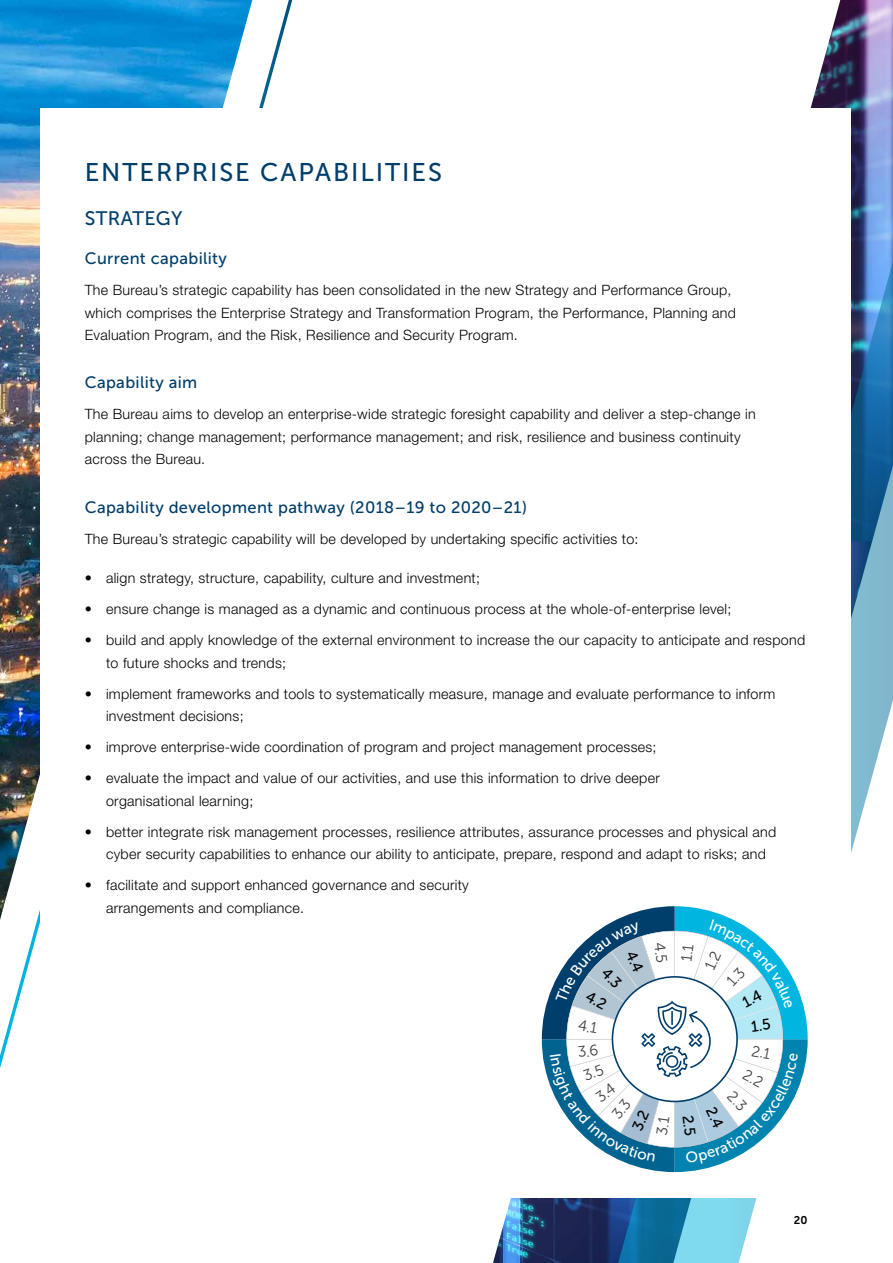
<style>
.page{position:relative;width:893px;height:1263px;background:#fff}
.page>*{position:absolute;margin:0;border:0;box-sizing:border-box;transform-origin:0 0}
.H3_Blue{font:25.5px "Museo Sans 500";letter-spacing:.075em;color:#003e6b}
.H4_Blue{font:19.5px "Museo Sans 500";letter-spacing:.02em;color:#003e6b}
.H5_Blue{font:16.5px "Museo Sans 500";letter-spacing:.02em;color:#003e6b}
.P{font:300 14.25px/22.5px "Helvetica Neue LT Std";letter-spacing:.02em;color:#000}
.t1{font:11.25px "Museo Sans 700";color:#000}
</style>
<div class="page">
<img style="left:0;top:0;width:252px;height:920px">
<img style="left:493px;top:1198px;width:119px;height:65px">
<svg style="left:612px;top:0;width:281px;height:1263px"></svg>
<div style="left:40px;top:108px;width:810px;height:1090px;background:#fff"></div>
<svg style="left:542px;top:906px;width:266px;height:266px"></svg>
<h3 class="H3_Blue" style="left:85px;top:158px;width:359px">ENTERPRISE CAPABILITIES</h3>
<h4 class="H4_Blue" style="left:85px;top:208px;width:99px">STRATEGY</h4>
<h5 class="H5_Blue" style="left:85px;top:250px;width:144px">Current capability</h5>
<p class="P" style="left:85px;top:279px;width:653px">The Bureau’s strategic capability has been consolidated in the new Strategy and Performance Group, which comprises the Enterprise Strategy and Transformation Program, the Performance, Planning and<br>Evaluation Program, and the Risk, Resilience and Security Program.</p>
<h5 class="H5_Blue" style="left:85px;top:374px;width:114px">Capability aim</h5>
<p class="P" style="left:85px;top:403px;width:672px">The Bureau aims to develop an enterprise-wide strategic foresight capability and deliver a step-change in planning; change management; performance management; and risk, resilience and business continuity across the Bureau.</p>
<h5 class="H5_Blue" style="left:85px;top:498px;width:444px">Capability development pathway (2018–19 to 2020–21)</h5>
<p class="P" style="left:85px;top:527px;width:555px">The Bureau’s strategic capability will be developed by undertaking specific activities to:</p>
<p class="P" style="left:85px;top:566px;width:397px">• align strategy, structure, capability, culture and investment;</p>
<p class="P" style="left:85px;top:597px;width:648px">• ensure change is managed as a dynamic and continuous process at the whole-of-enterprise level;</p>
<p class="P" style="left:106px;top:628px;width:701px;text-indent:-21px">• build and apply knowledge of the external environment to increase the our capacity to anticipate and respond to future shocks and trends;</p>
<p class="P" style="left:106px;top:682px;width:671px;text-indent:-21px">• implement frameworks and tools to systematically measure, manage and evaluate performance to inform investment decisions;</p>
<p class="P" style="left:85px;top:735px;width:573px">• improve enterprise-wide coordination of program and project management processes;</p>
<p class="P" style="left:106px;top:766px;width:555px;text-indent:-21px">• evaluate the impact and value of our activities, and use this information to drive deeper organisational learning;</p>
<p class="P" style="left:106px;top:820px;width:672px;text-indent:-21px">• better integrate risk management processes, resilience attributes, assurance processes and physical and cyber security capabilities to enhance our ability to anticipate, prepare, respond and adapt to risks; and</p>
<p class="P" style="left:106px;top:873px;width:364px;text-indent:-21px">• facilitate and support enhanced governance and security arrangements and compliance.</p>
<p class="t1" style="left:794px;top:1214px;width:15px">20</p>
</div>
